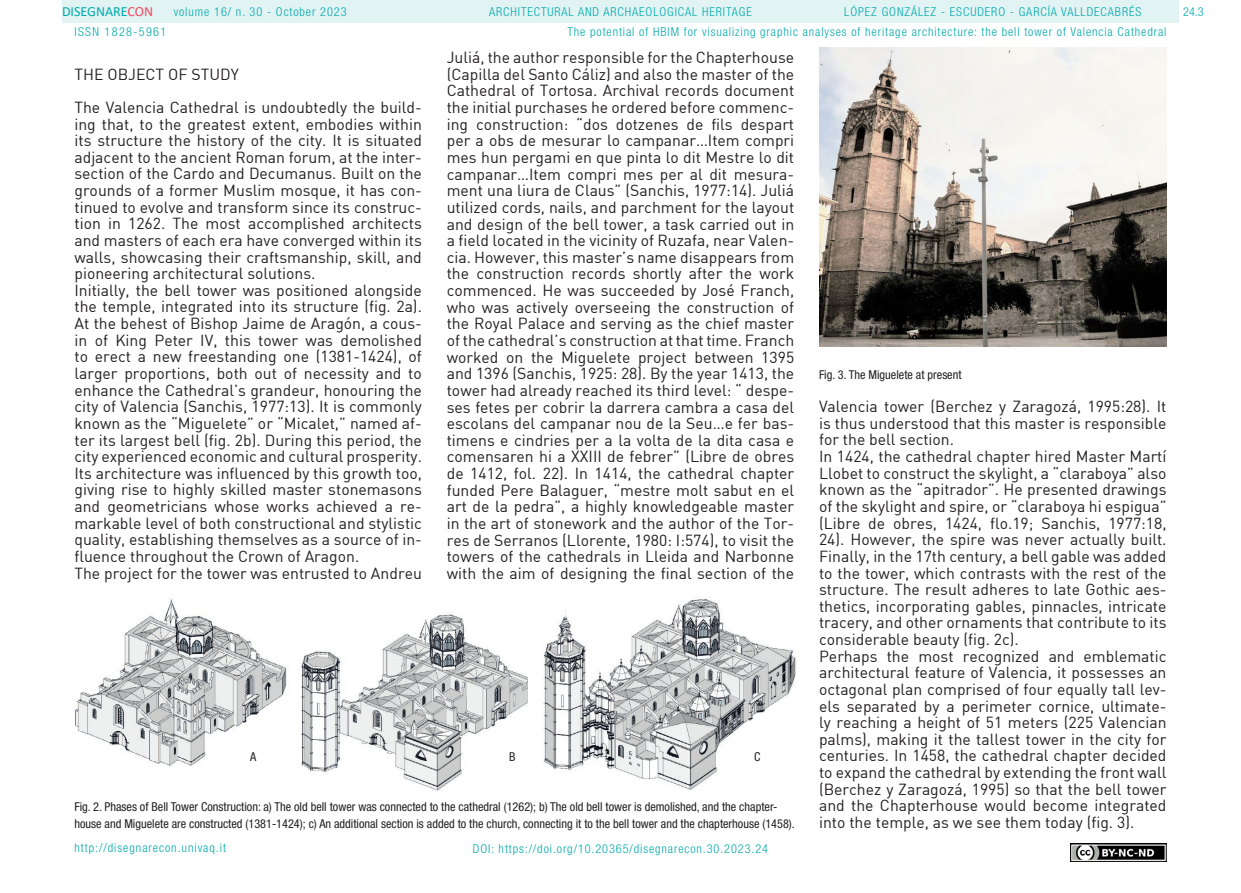
<style>
.page{position:relative;width:1241px;height:893px;background:#fff}
.page>*{position:absolute;margin:0;border:0;box-sizing:border-box;transform-origin:0 0}
.t1{font:15.75px/16.6px "DIN";color:#231f20}
.t2{font:14px "Calibri";color:#00aaad}
.t3{font:condensed 12.25px/16.6px "Helvetica Neue LT Std";color:#231f20}
.t4{font:300 condensed 12.25px "Helvetica Neue LT Std";letter-spacing:.075em;color:#00aaad}
.t5{font:300 condensed 12.25px "Helvetica Neue LT Std";letter-spacing:.11em;color:#00aaad}
.s1{color:#f24862}
</style>
<div class="page">
<div style="left:62px;top:0;width:1116px;height:23px;background:#e2f3f4"></div>
<img style="left:1070px;top:843px;width:96px;height:18px">
<img style="left:75px;top:599px;width:212px;height:167px">
<img style="left:301px;top:614px;width:227px;height:177px">
<img style="left:543px;top:599px;width:253px;height:191px">
<img style="left:819px;top:48px;width:347px;height:298px">
<p class="t2" style="left:62px;top:2px;width:93px">DISEGNARE<span class="s1">CON</span></p>
<p class="t4" style="left:844px;top:5px;width:298px">LÓPEZ GONZÁLEZ - ESCUDERO - GARCÍA VALLDECABRÉS</p>
<p class="t4" style="left:174px;top:5px;width:174px">volume 16/ n. 30 - October 2023</p>
<p class="t4" style="left:489px;top:5px;width:264px">ARCHITECTURAL AND ARCHAEOLOGICAL HERITAGE</p>
<p class="t5" style="left:74px;top:24px;width:93px">ISSN 1828-5961</p>
<p class="t4" style="left:567px;top:25px;width:600px">The potential of HBIM for visualizing graphic analyses of heritage architecture: the bell tower of Valencia Cathedral</p>
<p class="t1" style="left:74px;top:57px;width:349px;line-height:33.2px">THE OBJECT OF STUDY<br>The Valencia Cathedral is undoubtedly the build-</p>
<p class="t1" style="left:74px;top:115px;width:349px">ing that, to the greatest extent, embodies within its structure the history of the city. It is situated adjacent to the ancient Roman forum, at the inter&shy;section of the Cardo and Decumanus. Built on the grounds of a former Muslim mosque, it has con&shy;tinued to evolve and transform since its construc&shy;tion in 1262. The most accomplished architects and masters of each era have converged within its walls, showcasing their craftsmanship, skill, and pioneering architectural solutions.<br>Initially, the bell tower was positioned alongside the temple, integrated into its structure (fig. 2a).<br>At the behest of Bishop Jaime de Aragón, a cous&shy;in of King Peter IV, this tower was demolished to erect a new freestanding one (1381-1424), of larger proportions, both out of necessity and to enhance the Cathedral’s grandeur, honouring the city of Valencia (Sanchis, 1977:13). It is commonly known as the “Miguelete” or “Micalet,” named af&shy;ter its largest bell (fig. 2b). During this period, the city experienced economic and cultural prosperity.<br>Its architecture was influenced by this growth too, giving rise to highly skilled master stonemasons and geometricians whose works achieved a re&shy;markable level of both constructional and stylistic quality, establishing themselves as a source of in&shy;fluence throughout the Crown of Aragon.<br>The project for the tower was entrusted to Andreu</p>
<p class="t1" style="left:446px;top:49px;width:349px;text-align:justify">Juliá, the author responsible for the Chapterhouse (Capilla del Santo Cáliz) and also the master of the Cathedral of Tortosa. Archival records document the initial purchases he ordered before commenc&shy;ing construction: “dos dotzenes de fils despart per a obs de mesurar lo campanar…Item compri mes hun pergami en que pinta lo dit Mestre lo dit campanar…Item compri mes per al dit mesura&shy;ment una liura de Claus” (Sanchis, 1977:14). Juliá utilized cords, nails, and parchment for the layout and design of the bell tower, a task carried out in a field located in the vicinity of Ruzafa, near Valen&shy;cia. However, this master’s name disappears from the construction records shortly after the work commenced. He was succeeded by José Franch, who was actively overseeing the construction of the Royal Palace and serving as the chief master of the cathedral’s construction at that time. Franch worked on the Miguelete project between 1395 and 1396 (Sanchis, 1925: 28). By the year 1413, the tower had already reached its third level: “ despe&shy;ses fetes per cobrir la darrera cambra a casa del escolans del campanar nou de la Seu…e fer bas&shy;timens e cindries per a la volta de la dita casa e comensaren hi a XXIII de febrer” (Libre de obres de 1412, fol. 22). In 1414, the cathedral chapter funded Pere Balaguer, “mestre molt sabut en el art de la pedra”, a highly knowledgeable master in the art of stonework and the author of the Tor&shy;res de Serranos (Llorente, 1980: I:574), to visit the towers of the cathedrals in Lleida and Narbonne with the aim of designing the final section of the</p>
<p class="t3" style="left:250px;top:749px;width:8px">A</p>
<p class="t3" style="left:509px;top:749px;width:8px">B</p>
<p class="t3" style="left:754px;top:749px;width:8px">C</p>
<p class="t3" style="left:74px;top:798px;width:721px">Fig. 2. Phases of Bell Tower Construction: a) The old bell tower was connected to the cathedral (1262); b) The old bell tower is demolished, and the chapter&shy;house and Miguelete are constructed (1381-1424); c) An additional section is added to the church, connecting it to the bell tower and the chapterhouse (1458).</p>
<p class="t4" style="left:74px;top:841px;width:153px">http://disegnarecon.univaq.it</p>
<p class="t4" style="left:473px;top:842px;width:296px">DOI: https://doi.org/10.20365/disegnarecon.30.2023.24</p>
<p class="t3" style="left:818px;top:366px;width:144px">Fig. 3. The Miguelete at present</p>
<p class="t1" style="left:819px;top:398px;width:349px">Valencia tower (Berchez y Zaragozá, 1995:28). It is thus understood that this master is responsible for the bell section.<br>In 1424, the cathedral chapter hired Master Martí Llobet to construct the skylight, a “claraboya” also known as the “apitrador”. He presented drawings of the skylight and spire, or “claraboya hi espigua” (Libre de obres, 1424, flo.19; Sanchis, 1977:18, 24). However, the spire was never actually built.<br>Finally, in the 17th century, a bell gable was added to the tower, which contrasts with the rest of the structure. The result adheres to late Gothic aes&shy;thetics, incorporating gables, pinnacles, intricate tracery, and other ornaments that contribute to its considerable beauty (fig. 2c).<br>Perhaps the most recognized and emblematic architectural feature of Valencia, it possesses an octagonal plan comprised of four equally tall lev&shy;els separated by a perimeter cornice, ultimate&shy;ly reaching a height of 51 meters (225 Valencian palms), making it the tallest tower in the city for centuries. In 1458, the cathedral chapter decided to expand the cathedral by extending the front wall (Berchez y Zaragozá, 1995) so that the bell tower and the Chapterhouse would become integrated into the temple, as we see them today (fig. 3).</p>
<p class="t4" style="left:1182px;top:5px;width:22px">24.3</p>
</div>
